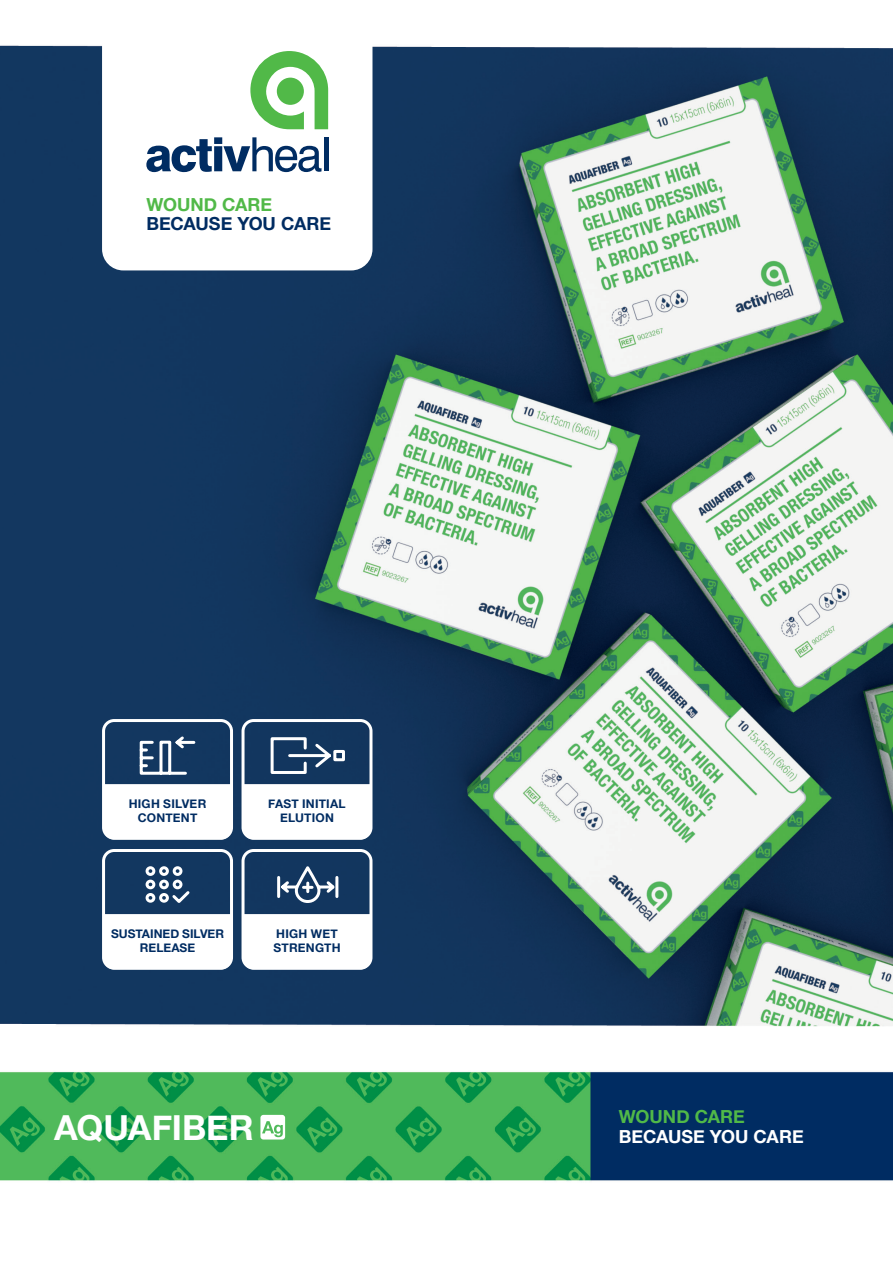
<style>
.page{position:relative;width:893px;height:1263px;background:#fff}
.page>*{position:absolute;margin:0;border:0;box-sizing:border-box;transform-origin:0 0}
.H4-_Intro_Paragraph{font:700 34.5px "Helvetica Neue";color:#fff}
.H4-_Intro_Paragraph-2{font:700 18px "Helvetica Neue";color:#51b948}
.H4-_Intro_Paragraph-3{font:700 18px "Helvetica Neue";color:#fff}
.H4-_Intro_Paragraph-4{font:700 18px "Helvetica Neue";color:#002c62}
.H4-_Intro_Paragraph-5{font:700 12px/13.5px "Helvetica Neue";letter-spacing:.015em;color:#002c62;text-align:center}
</style>
<div class="page">
<img style="left:0;top:45px;width:893px;height:1136px">
<svg style="left:260px;top:1115px;width:25px;height:24px"></svg>
<svg style="left:102px;top:45px;width:270px;height:225px"></svg>
<svg style="left:250px;top:51px;width:78px;height:78px"></svg>
<svg style="left:146px;top:137px;width:175px;height:35px"></svg>
<hr style="left:324px;top:137px;width:4px;height:34px;background:#002c62">
<svg style="left:243px;top:914px;width:128px;height:55px"></svg>
<svg style="left:104px;top:914px;width:128px;height:55px"></svg>
<svg style="left:243px;top:784px;width:128px;height:56px"></svg>
<svg style="left:104px;top:784px;width:128px;height:56px"></svg>
<div style="left:102px;top:719px;width:131px;height:121px;border:3px solid #fff;border-radius:11px"></div>
<div style="left:242px;top:719px;width:130px;height:121px;border:3px solid #fff;border-radius:11px"></div>
<div style="left:102px;top:849px;width:131px;height:120px;border:3px solid #fff;border-radius:11px"></div>
<div style="left:242px;top:849px;width:130px;height:120px;border:3px solid #fff;border-radius:11px"></div>
<svg style="left:138px;top:734px;width:59px;height:42px"></svg>
<svg style="left:269px;top:736px;width:77px;height:39px"></svg>
<svg style="left:144px;top:865px;width:48px;height:41px"></svg>
<svg style="left:276px;top:865px;width:64px;height:40px"></svg>
<p class="H4-_Intro_Paragraph-2" style="left:146px;top:190px;width:127px">WOUND CARE</p>
<p class="H4-_Intro_Paragraph-4" style="left:146px;top:210px;width:186px">BECAUSE YOU CARE</p>
<p class="H4-_Intro_Paragraph-5" style="left:129px;top:798px;width:79px">HIGH SILVER<br>CONTENT</p>
<p class="H4-_Intro_Paragraph-5" style="left:111px;top:928px;width:115px">SUSTAINED SILVER<br>RELEASE</p>
<p class="H4-_Intro_Paragraph-5" style="left:268px;top:798px;width:79px">FAST INITIAL<br>ELUTION</p>
<p class="H4-_Intro_Paragraph-5" style="left:273px;top:928px;width:69px;text-align:left">HIGH WET<br>STRENGTH</p>
<p class="H4-_Intro_Paragraph" style="left:54px;top:1100px;width:201px">AQUAFIBER</p>
<p class="H4-_Intro_Paragraph-2" style="left:619px;top:1102px;width:127px">WOUND CARE</p>
<p class="H4-_Intro_Paragraph-3" style="left:619px;top:1122px;width:186px">BECAUSE YOU CARE</p>
</div>
